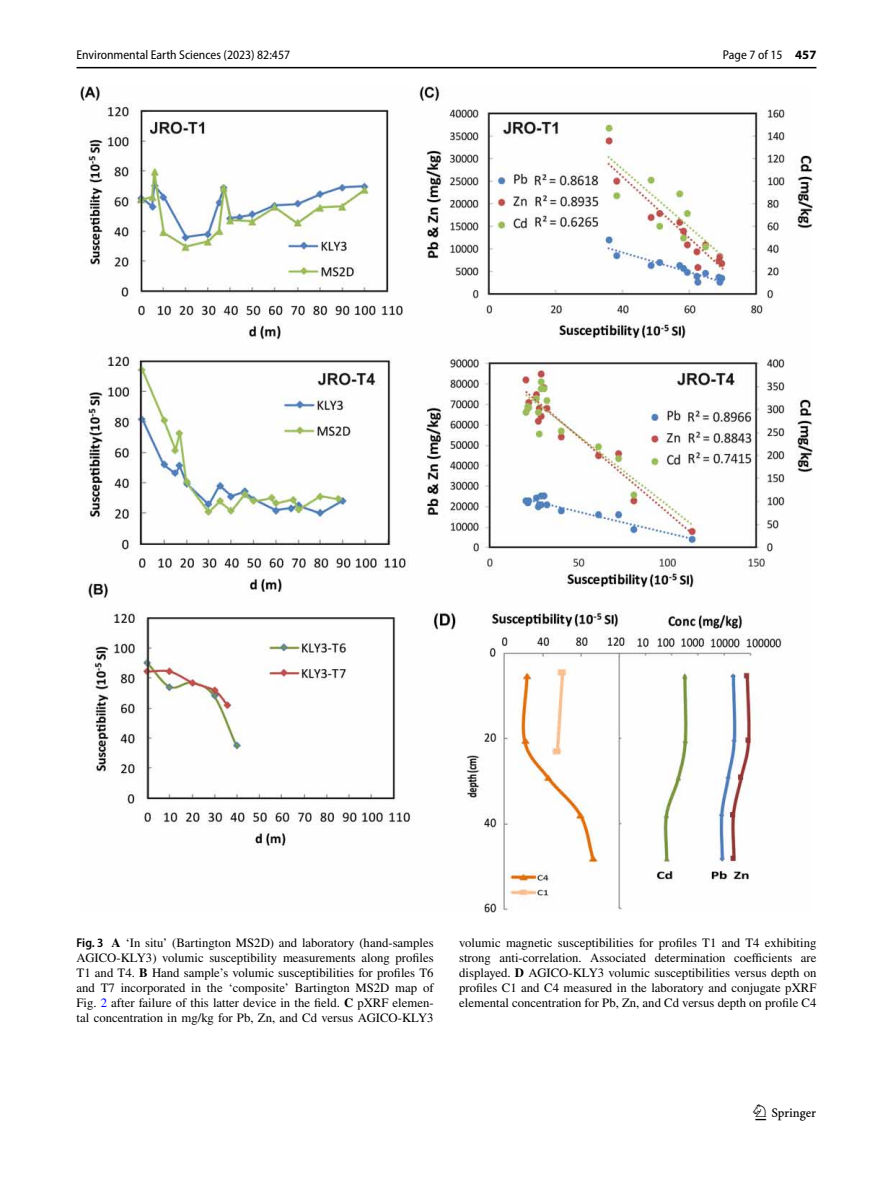
<style>
.page{position:relative;width:893px;height:1187px;background:#fff}
.page>*{position:absolute;margin:0;border:0;box-sizing:border-box;transform-origin:0 0}
.t1{font:22.5px "Springnew Regular 3";color:#000}
.t2{font:12.75px/15px "STIX";color:#000;text-align:justify}
.t3{font:semi-condensed 12.75px "Myriad Pro";color:#000}
.s1{font-weight:700;font-stretch:normal}
.s2{font-family:"Myriad Pro";font-weight:600;font-stretch:semi-condensed}
.s3{font-weight:700}
.s4{color:#00f}
</style>
<div class="page">
<hr style="left:77px;top:67px;width:739px;height:1px;background:#000">
<img style="left:81px;top:87px;width:731px;height:825px">
<p class="t3" style="left:77px;top:48px;width:215px">Environmental Earth Sciences (2023) 82:457</p>
<p class="t3" style="left:723px;top:48px;width:95px">Page 7 of 15 <span class="s1">457</span></p>
<p class="t2" style="left:77px;top:936px;width:359px"><span class="s2">Fig. 3</span> <span class="s3">A</span> ‘In situ’ (Bartington MS2D) and laboratory (hand-samples AGICO-KLY3) volumic susceptibility measurements along profiles T1 and T4. <span class="s3">B</span> Hand sample’s volumic susceptibilities for profiles T6 and T7 incorporated in the ‘composite’ Bartington MS2D map of Fig. <span class="s4">2</span> after failure of this latter device in the field. <span class="s3">C</span> pXRF elemen&shy;tal concentration in mg/kg for Pb, Zn, and Cd versus AGICO-KLY3</p>
<p class="t2" style="left:459px;top:936px;width:359px">volumic magnetic susceptibilities for profiles T1 and T4 exhibiting strong anti-correlation. Associated determination coefficients are displayed. <span class="s3">D</span> AGICO-KLY3 volumic susceptibilities versus depth on profiles C1 and C4 measured in the laboratory and conjugate pXRF elemental concentration for Pb, Zn, and Cd versus depth on profile C4</p>
<h1 class="t1" style="left:755px;top:1104px;width:62px">1 3</h1>
</div>
